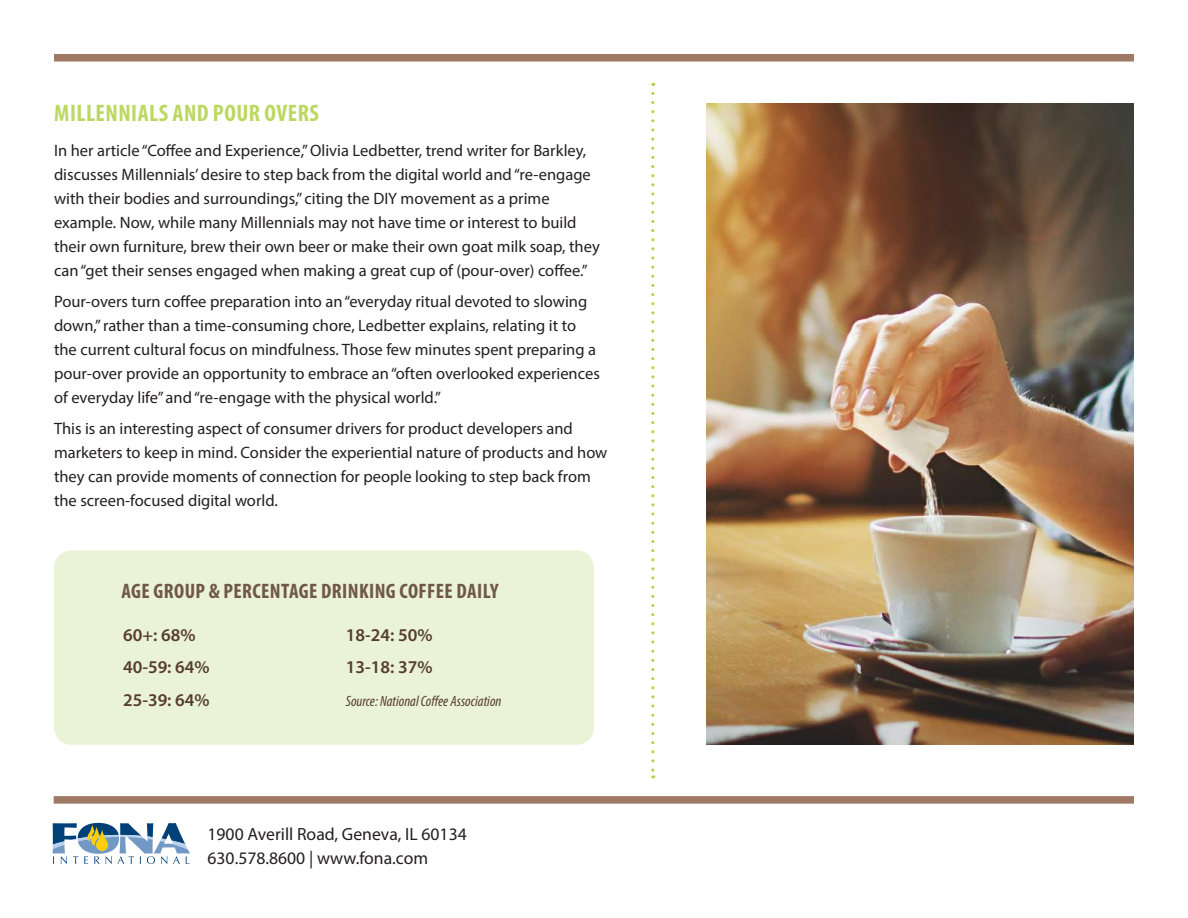
<style>
.page{position:relative;width:1188px;height:918px;background:#fff}
.page>*{position:absolute;margin:0;border:0;box-sizing:border-box;transform-origin:0 0}
.t1{font:700 condensed 24px "Myriad Pro";letter-spacing:.02em;color:#bcd862}
.t2{font:700 condensed 21px "Myriad Pro";letter-spacing:.02em;color:#6f574a}
.t3{font:600 18px/32.2px "Myriad Pro";color:#563d2f}
.t4{font:17.7px/24.3px "Myriad Pro";color:#231f20}
.t5{font:16.5px/24px "Myriad Pro";color:#231f20}
.t6{font:italic condensed 15px "Myriad Pro";color:#563d2f}
</style>
<div class="page">
<div style="left:54px;top:54px;width:1080px;height:8px;background:#9f7963"></div>
<div style="left:54px;top:796px;width:1080px;height:8px;background:#9f7963"></div>
<svg style="left:53px;top:823px;width:137px;height:41px"></svg>
<svg style="left:651px;top:93px;width:3px;height:685px"></svg>
<div style="left:54px;top:550px;width:540px;height:195px;background:#ebf3d6;border-radius:18px"></div>
<img style="left:706px;top:104px;width:428px;height:641px">
<h1 class="t1" style="left:54px;top:98px;width:266px">MILLENNIALS AND POUR OVERS</h1>
<p class="t5" style="left:54px;top:138px;width:547px">In her article “Coffee and Experience,” Olivia Ledbetter, trend writer for Barkley, discusses Millennials’ desire to step back from the digital world and “re-engage with their bodies and surroundings,” citing the DIY movement as a prime example. Now, while many Millennials may not have time or interest to build their own furniture, brew their own beer or make their own goat milk soap, they can “get their senses engaged when making a great cup of (pour-over) coffee.”</p>
<p class="t5" style="left:54px;top:289px;width:547px">Pour-overs turn coffee preparation into an “everyday ritual devoted to slowing down,” rather than a time-consuming chore, Ledbetter explains, relating it to the current cultural focus on mindfulness. Those few minutes spent preparing a pour-over provide an opportunity to embrace an “often overlooked experiences of everyday life” and “re-engage with the physical world.”</p>
<p class="t5" style="left:54px;top:416px;width:555px">This is an interesting aspect of consumer drivers for product developers and marketers to keep in mind. Consider the experiential nature of products and how they can provide moments of connection for people looking to step back from the screen-focused digital world.</p>
<p class="t2" style="left:121px;top:578px;width:379px">AGE GROUP &amp; PERCENTAGE DRINKING COFFEE DAILY</p>
<p class="t3" style="left:123px;top:619px;width:88px">60+: 68%<br>40-59: 64%<br>25-39: 64%</p>
<p class="t3" style="left:346px;top:619px;width:88px">18-24: 50%<br>13-18: 37%</p>
<p class="t6" style="left:346px;top:692px;width:157px">Source: National Coffee Association</p>
<p class="t4" style="left:208px;top:821px;width:261px">1900 Averill Road, Geneva, IL 60134<br>630.578.8600 | www.fona.com</p>
</div>
